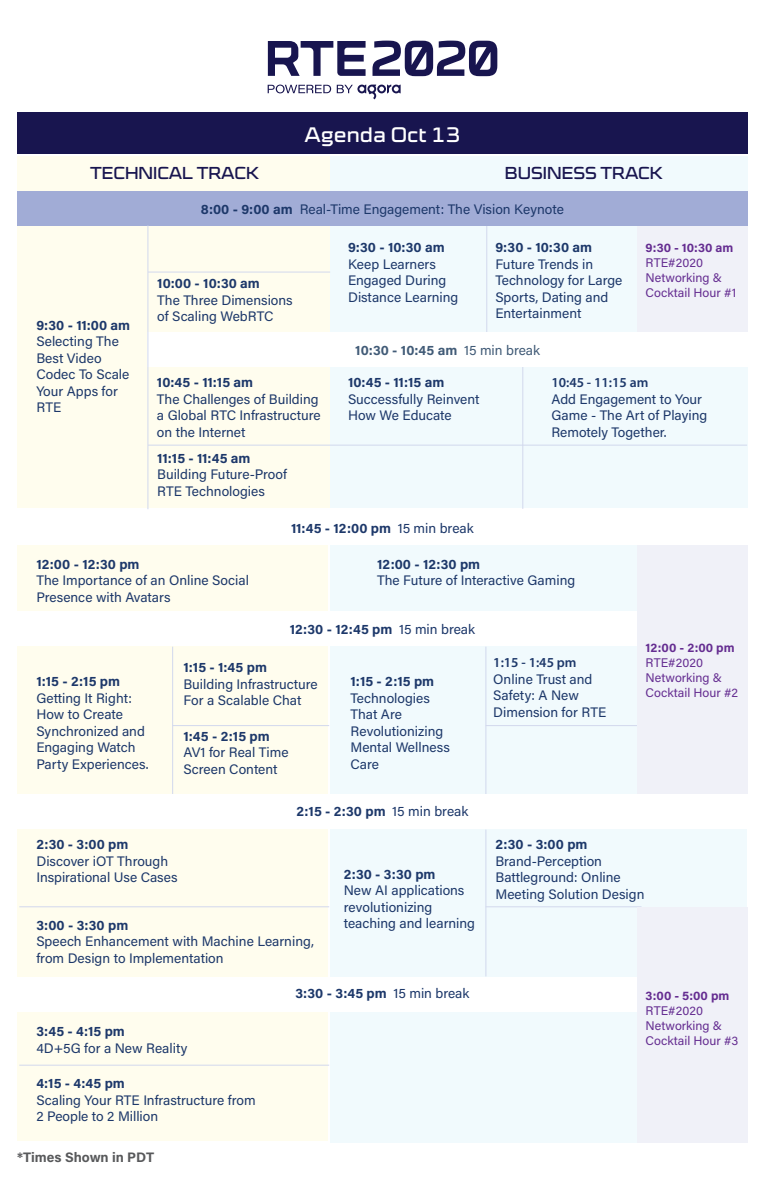
<style>
.page{position:relative;width:765px;height:1179px;background:#fff}
.page>*{position:absolute;margin:0;border:0;box-sizing:border-box;transform-origin:0 0}
.t1{font:expanded 21.25px "Cube Pro";color:#fff}
.t2{font:expanded 17.5px "Cube Pro";color:#18154f}
.t3{font:13.75px/16.5px "Acumin Pro";color:#1d386a}
.t4{font:700 13.75px "Acumin Pro";color:#1d386a}
.t5{font:600 13.75px "Myriad Pro";color:#1d386a}
.t6{font:700 13.75px "Acumin Pro";color:#415b77}
.t7{font:700 13.75px "Acumin Pro";color:#58595b}
.t8{font:12.5px/15px "Acumin Pro";color:#652d91}
.t9{font:700 12.5px "Acumin Pro";letter-spacing:.005em;color:#652d91}
.s1{font-weight:700}
.s2{font-weight:400}
</style>
<div class="page">
<div style="left:17px;top:539px;width:311px;height:601px;background:#fffdee"></div>
<div style="left:330px;top:539px;width:417px;height:604px;background:#f1fafd"></div>
<hr style="left:172px;top:725px;width:157px;height:1px;background:#d2d8ed">
<hr style="left:19px;top:906px;width:310px;height:1px;background:#d2d8ed">
<hr style="left:19px;top:1065px;width:310px;height:1px;background:#d2d8ed">
<hr style="left:486px;top:725px;width:156px;height:1px;background:#d2d8ed">
<hr style="left:486px;top:906px;width:156px;height:1px;background:#d2d8ed">
<hr style="left:172px;top:647px;width:1px;height:149px;background:#d2d8ed">
<hr style="left:486px;top:647px;width:1px;height:155px;background:#d2d8ed">
<hr style="left:486px;top:829px;width:1px;height:147px;background:#d2d8ed">
<div style="left:17px;top:612px;width:731px;height:34px;background:#fff"></div>
<div style="left:637px;top:545px;width:110px;height:249px;background:#f0f1f8"></div>
<div style="left:17px;top:112px;width:731px;height:42px;background:#18154f"></div>
<div style="left:17px;top:156px;width:364px;height:352px;background:#fffdee"></div>
<div style="left:330px;top:156px;width:418px;height:352px;background:#f1fafd"></div>
<svg style="left:268px;top:85px;width:63px;height:8px"></svg>
<svg style="left:337px;top:85px;width:64px;height:14px"></svg>
<svg style="left:268px;top:41px;width:98px;height:35px"></svg>
<svg style="left:373px;top:41px;width:124px;height:35px"></svg>
<div style="left:637px;top:226px;width:110px;height:107px;background:#f0f1f8"></div>
<hr style="left:148px;top:272px;width:182px;height:1px;background:#d2d8ed">
<hr style="left:148px;top:445px;width:599px;height:1px;background:#d2d8ed">
<hr style="left:522px;top:364px;width:1px;height:145px;background:#d2d8ed">
<hr style="left:486px;top:225px;width:1px;height:107px;background:#d2d8ed">
<div style="left:17px;top:191px;width:731px;height:35px;background:#a1acd6"></div>
<div style="left:148px;top:333px;width:600px;height:34px;background:#fff"></div>
<div style="left:17px;top:510px;width:731px;height:35px;background:#fff"></div>
<hr style="left:148px;top:225px;width:1px;height:284px;background:#d2d8ed">
<div style="left:17px;top:795px;width:731px;height:34px;background:#fff"></div>
<div style="left:17px;top:977px;width:731px;height:34px;background:#fff"></div>
<div style="left:637px;top:907px;width:110px;height:235px;background:#f0f1f8"></div>
<h1 class="t1" style="left:305px;top:122px;width:157px">Agenda Oct 13</h1>
<p class="t2" style="left:90px;top:163px;width:171px">TECHNICAL TRACK</p>
<p class="t2" style="left:505px;top:163px;width:160px">BUSINESS TRACK</p>
<p class="t3" style="left:201px;top:200px;width:365px"><span class="s1">8:00 - 9:00 am</span> Real-Time Engagement: The Vision Keynote</p>
<p class="t4" style="left:36px;top:315px;width:95px">9:30 - 11:00 am</p>
<p class="t3" style="left:36px;top:333px;width:95px">Selecting The<br>Best Video<br>Codec To Scale<br>Your Apps for<br>RTE</p>
<p class="t4" style="left:157px;top:274px;width:104px">10:00 - 10:30 am</p>
<p class="t3" style="left:157px;top:291px;width:137px">The Three Dimensions of Scaling WebRTC</p>
<p class="t4" style="left:157px;top:373px;width:98px">10:45 - 11:15 am</p>
<p class="t3" style="left:157px;top:390px;width:165px">The Challenges of Building a Global RTC Infrastructure on the Internet</p>
<p class="t4" style="left:157px;top:448px;width:95px">11:15 - 11:45 am</p>
<p class="t3" style="left:157px;top:466px;width:131px">Building Future-Proof<br>RTE Technologies</p>
<p class="t4" style="left:348px;top:238px;width:98px">9:30 - 10:30 am</p>
<p class="t3" style="left:348px;top:255px;width:112px">Keep Learners<br>Engaged During<br>Distance Learning</p>
<p class="t4" style="left:495px;top:238px;width:98px">9:30 - 10:30 am</p>
<p class="t3" style="left:495px;top:255px;width:129px">Future Trends in<br>Technology for Large<br>Sports, Dating and<br>Entertainment</p>
<p class="t6" style="left:355px;top:341px;width:186px">10:30 - 10:45 am <span class="s2">15 min break</span></p>
<p class="t9" style="left:646px;top:239px;width:89px">9:30 - 10:30 am</p>
<p class="t8" style="left:646px;top:255px;width:92px">RTE#2020<br>Networking &amp;<br>Cocktail Hour #1</p>
<p class="t4" style="left:348px;top:373px;width:98px">10:45 - 11:15 am</p>
<p class="t3" style="left:348px;top:390px;width:133px">Successfully Reinvent<br>How We Educate</p>
<p class="t5" style="left:551px;top:374px;width:98px">10:45 - 11:15 am</p>
<p class="t3" style="left:551px;top:390px;width:157px">Add Engagement to Your<br>Game - The Art of Playing<br>Remotely Together.</p>
<p class="t4" style="left:291px;top:518px;width:184px">11:45 - 12:00 pm <span class="s2">15 min break</span></p>
<p class="t4" style="left:36px;top:554px;width:105px">12:00 - 12:30 pm</p>
<p class="t3" style="left:36px;top:572px;width:214px">The Importance of an Online Social<br>Presence with Avatars</p>
<p class="t4" style="left:377px;top:554px;width:105px">12:00 - 12:30 pm</p>
<p class="t3" style="left:377px;top:572px;width:200px">The Future of Interactive Gaming</p>
<p class="t4" style="left:290px;top:620px;width:187px">12:30 - 12:45 pm <span class="s2">15 min break</span></p>
<p class="t4" style="left:36px;top:672px;width:85px">1:15 - 2:15 pm</p>
<p class="t3" style="left:36px;top:689px;width:114px">Getting It Right:<br>How to Create<br>Synchronized and<br>Engaging Watch<br>Party Experiences.</p>
<p class="t4" style="left:184px;top:658px;width:85px">1:15 - 1:45 pm</p>
<p class="t3" style="left:184px;top:675px;width:136px">Building Infrastructure<br>For a Scalable Chat</p>
<p class="t4" style="left:184px;top:726px;width:88px">1:45 - 2:15 pm</p>
<p class="t3" style="left:184px;top:743px;width:107px">AV1 for Real Time<br>Screen Content</p>
<p class="t4" style="left:351px;top:672px;width:85px">1:15 - 2:15 pm</p>
<p class="t3" style="left:351px;top:689px;width:101px">Technologies<br>That Are<br>Revolutionizing<br>Mental Wellness<br>Care</p>
<p class="t4" style="left:296px;top:801px;width:173px">2:15 - 2:30 pm <span class="s2">15 min break</span></p>
<p class="t5" style="left:493px;top:654px;width:85px">1:15 - 1:45 pm</p>
<p class="t3" style="left:493px;top:670px;width:114px">Online Trust and<br>Safety: A New<br>Dimension for RTE</p>
<p class="t9" style="left:646px;top:638px;width:91px">12:00 - 2:00 pm</p>
<p class="t8" style="left:646px;top:654px;width:94px">RTE#2020<br>Networking &amp;<br>Cocktail Hour #2</p>
<p class="t4" style="left:36px;top:835px;width:94px">2:30 - 3:00 pm</p>
<p class="t3" style="left:36px;top:852px;width:143px">Discover iOT Through<br>Inspirational Use Cases</p>
<p class="t4" style="left:36px;top:915px;width:93px">3:00 - 3:30 pm</p>
<p class="t3" style="left:36px;top:932px;width:279px">Speech Enhancement with Machine Learning, from Design to Implementation</p>
<p class="t4" style="left:344px;top:864px;width:93px">2:30 - 3:30 pm</p>
<p class="t3" style="left:344px;top:882px;width:133px">New AI applications revolutionizing teaching and learning</p>
<p class="t4" style="left:495px;top:835px;width:94px">2:30 - 3:00 pm</p>
<p class="t3" style="left:495px;top:852px;width:151px">Brand-Perception<br>Battleground: Online<br>Meeting Solution Design</p>
<p class="t4" style="left:36px;top:1022px;width:90px">3:45 - 4:15 pm</p>
<p class="t3" style="left:36px;top:1039px;width:153px">4D+5G for a New Reality</p>
<p class="t4" style="left:36px;top:1074px;width:90px">4:15 - 4:45 pm</p>
<p class="t3" style="left:36px;top:1091px;width:221px">Scaling Your RTE Infrastructure from<br>2 People to 2 Million</p>
<p class="t7" style="left:17px;top:1147px;width:138px">*Times Shown in PDT</p>
<p class="t4" style="left:295px;top:983px;width:176px">3:30 - 3:45 pm <span class="s2">15 min break</span></p>
<p class="t9" style="left:646px;top:987px;width:85px">3:00 - 5:00 pm</p>
<p class="t8" style="left:646px;top:1003px;width:94px">RTE#2020<br>Networking &amp;<br>Cocktail Hour #3</p>
</div>
